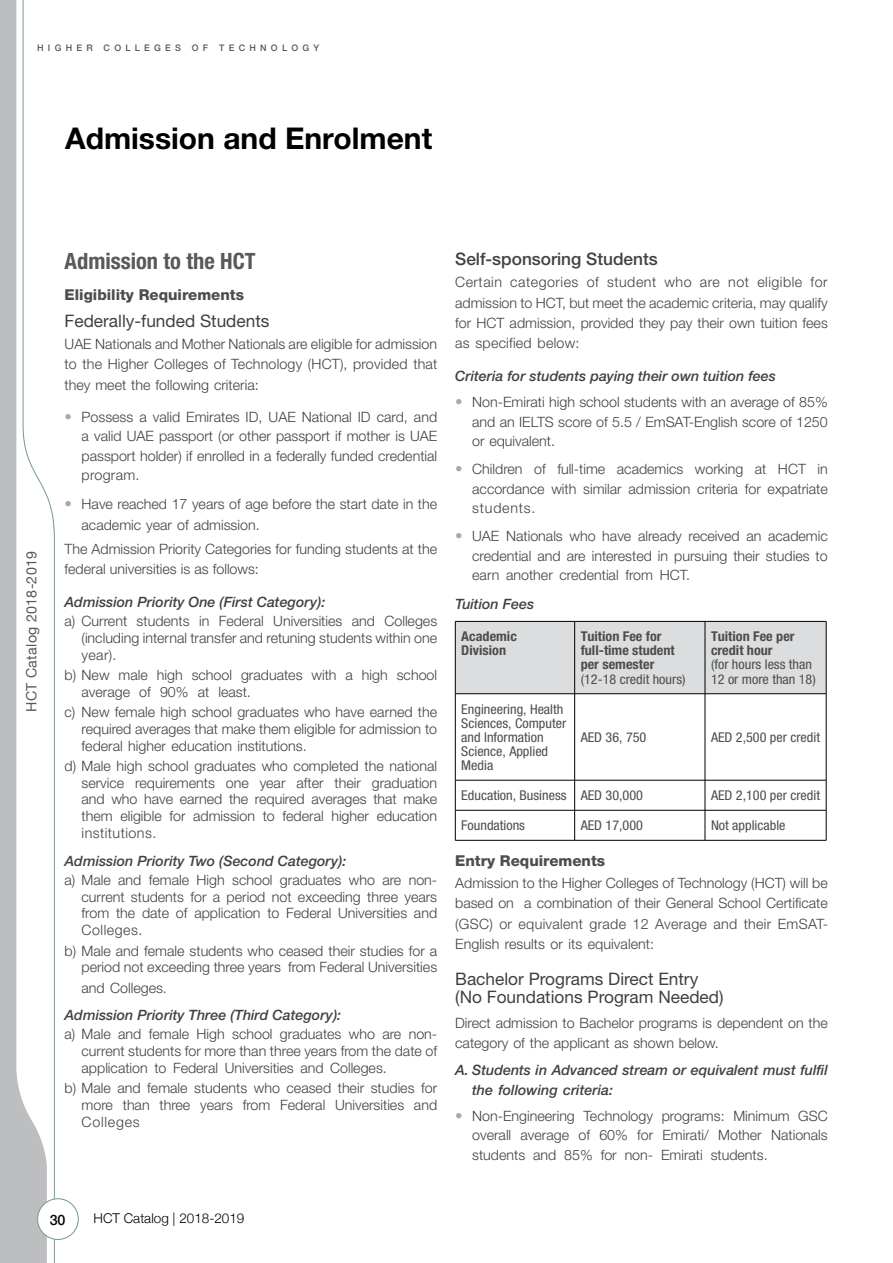
<style>
.page{position:relative;width:893px;height:1263px;background:#fff}
.page>*{position:absolute;margin:0;border:0;box-sizing:border-box;transform-origin:0 0}
.t1{font:700 30px "Helvetica Neue LT Std";color:#000}
.t2{font:700 condensed 22.5px "Helvetica Neue LT Std";color:#58595b}
.t3{font:17.25px/18.8px "Helvetica Neue LT Std";color:#414042}
.t4{font:500 17.25px "Helvetica Neue LT Std";color:#414042}
.t5{font:800 15px "Helvetica Neue LT Std";color:#4d4d4f}
.t6{font:300 14.25px/16.8px "Helvetica Neue LT Std";color:#414042;text-align:justify}
.t7{font:italic 500 14.25px/20.2px "Helvetica Neue LT Std";color:#414042}
.t8{font:14.25px "Helvetica Neue";letter-spacing:.02em;color:#58595b}
.t9{font:500 14.25px "Helvetica Neue";color:#000}
.t10{font:condensed 13.5px/14.1px "Helvetica Neue LT Std";color:#4d4d4d;scale:1.05 1}
.t11{font:700 condensed 13.5px/14.1px "Helvetica Neue LT Std";color:#4d4d4d;scale:1.05 1}
.t12{font:300 13.5px "Helvetica Neue";color:#000}
.t13{font:500 9px "Helvetica Neue";letter-spacing:.47em;color:#58595b}
.s1{font-size:15px;color:#a7a9ac}
</style>
<div class="page">
<svg style="left:0;top:0;width:22px;height:1263px;fill:#bcbec0"></svg>
<svg style="left:22px;top:0;width:33px;height:1263px"></svg>
<div style="left:38px;top:1199px;width:40px;height:40px;background:#fff;border-radius:50%"></div>
<div style="left:37px;top:1198px;width:42px;height:42px;border:1px solid #75998b;border-radius:50%"></div>
<div style="left:456px;top:622px;width:370px;height:71px;background:#dcddde"></div>
<hr style="left:455px;top:621px;width:120px;height:1px;background:#000">
<hr style="left:455px;top:621px;width:1px;height:73px;background:#000">
<hr style="left:575px;top:621px;width:130px;height:1px;background:#000">
<hr style="left:574px;top:621px;width:1px;height:73px;background:#000">
<hr style="left:705px;top:621px;width:121px;height:1px;background:#000">
<hr style="left:705px;top:621px;width:1px;height:73px;background:#000">
<hr style="left:826px;top:621px;width:1px;height:73px;background:#000">
<hr style="left:455px;top:693px;width:120px;height:1px;background:#000">
<hr style="left:455px;top:694px;width:1px;height:86px;background:#000">
<hr style="left:575px;top:693px;width:130px;height:1px;background:#000">
<hr style="left:574px;top:694px;width:1px;height:86px;background:#000">
<hr style="left:705px;top:693px;width:121px;height:1px;background:#000">
<hr style="left:705px;top:694px;width:1px;height:86px;background:#000">
<hr style="left:826px;top:694px;width:1px;height:86px;background:#000">
<hr style="left:455px;top:780px;width:120px;height:1px;background:#000">
<hr style="left:455px;top:780px;width:1px;height:30px;background:#000">
<hr style="left:575px;top:780px;width:130px;height:1px;background:#000">
<hr style="left:574px;top:780px;width:1px;height:30px;background:#000">
<hr style="left:705px;top:780px;width:121px;height:1px;background:#000">
<hr style="left:705px;top:780px;width:1px;height:30px;background:#000">
<hr style="left:826px;top:780px;width:1px;height:30px;background:#000">
<hr style="left:455px;top:810px;width:120px;height:1px;background:#000">
<hr style="left:455px;top:810px;width:1px;height:30px;background:#000">
<hr style="left:575px;top:810px;width:130px;height:1px;background:#000">
<hr style="left:574px;top:810px;width:1px;height:30px;background:#000">
<hr style="left:705px;top:810px;width:121px;height:1px;background:#000">
<hr style="left:705px;top:810px;width:1px;height:30px;background:#000">
<hr style="left:826px;top:810px;width:1px;height:30px;background:#000">
<hr style="left:455px;top:840px;width:120px;height:1px;background:#000">
<hr style="left:575px;top:840px;width:130px;height:1px;background:#000">
<hr style="left:705px;top:840px;width:121px;height:1px;background:#000">
<p class="t13" style="left:37px;top:41px;width:284px">HIGHER COLLEGES OF TECHNOLOGY</p>
<h1 class="t1" style="left:65px;top:120px;width:369px">Admission and Enrolment</h1>
<p class="t8" style="left:21px;top:712px;width:162px;rotate:-90deg">HCT Catalog 2018-2019</p>
<h2 class="t2" style="left:65px;top:247px;width:193px">Admission to the HCT</h2>
<p class="t5" style="left:65px;top:286px;width:181px">Eligibility Requirements</p>
<p class="t3" style="left:65px;top:311px;width:206px">Federally-funded Students</p>
<p class="t6" style="left:65px;top:334px;width:374px;line-height:20.2px">UAE Nationals and Mother Nationals are eligible for admission to the Higher Colleges of Technology (HCT), provided that they meet the following criteria:</p>
<p class="t6" style="left:82px;top:407px;width:357px;line-height:19.5px;text-indent:-17px"><span class="s1">•</span> Possess a valid Emirates ID, UAE National ID card, and a valid UAE passport (or other passport if mother is UAE passport holder) if enrolled in a federally funded credential program.</p>
<p class="t6" style="left:82px;top:493px;width:357px;line-height:21px;text-indent:-17px"><span class="s1">•</span> Have reached 17 years of age before the start date in the academic year of admission.</p>
<p class="t6" style="left:65px;top:538px;width:374px;line-height:20.2px">The Admission Priority Categories for funding students at the federal universities is as follows:</p>
<p class="t7" style="left:65px;top:592px;width:262px">Admission Priority One (First Category):</p>
<p class="t6" style="left:82px;top:612px;width:357px;text-indent:-17px">a) Current students in Federal Universities and Colleges (including internal transfer and retuning students within one year).</p>
<p class="t6" style="left:82px;top:666px;width:357px;text-indent:-17px">b) New male high school graduates with a high school average of 90% at least.</p>
<p class="t6" style="left:82px;top:703px;width:357px;text-indent:-17px">c) New female high school graduates who have earned the required averages that make them eligible for admission to federal higher education institutions.</p>
<p class="t6" style="left:82px;top:757px;width:357px;text-indent:-17px">d) Male high school graduates who completed the national service requirements one year after their graduation and who have earned the required averages that make them eligible for admission to federal higher education institutions.</p>
<p class="t7" style="left:65px;top:851px;width:283px">Admission Priority Two (Second Category):</p>
<p class="t6" style="left:82px;top:871px;width:357px;text-indent:-17px">a) Male and female High school graduates who are non&shy;current students for a period not exceeding three years from the date of application to Federal Universities and Colleges.</p>
<p class="t6" style="left:65px;top:942px;width:374px;text-align:right">b) Male and female students who ceased their studies for a period not exceeding three years from Federal Universities</p>
<p class="t6" style="left:82px;top:979px;width:87px">and Colleges.</p>
<p class="t7" style="left:65px;top:1005px;width:278px">Admission Priority Three (Third Category):</p>
<p class="t6" style="left:82px;top:1025px;width:357px;text-indent:-17px">a) Male and female High school graduates who are non&shy;current students for more than three years from the date of application to Federal Universities and Colleges.</p>
<p class="t6" style="left:82px;top:1079px;width:357px;text-indent:-17px">b) Male and female students who ceased their studies for more than three years from Federal Universities and Colleges</p>
<p class="t4" style="left:455px;top:249px;width:204px">Self-sponsoring Students</p>
<p class="t6" style="left:455px;top:272px;width:374px;line-height:20.2px">Certain categories of student who are not eligible for admission to HCT, but meet the academic criteria, may qualify for HCT admission, provided they pay their own tuition fees as specified below:</p>
<p class="t7" style="left:455px;top:366px;width:322px">Criteria for students paying their own tuition fees</p>
<p class="t6" style="left:472px;top:392px;width:357px;line-height:19.5px;text-indent:-17px"><span class="s1">•</span> Non-Emirati high school students with an average of 85% and an IELTS score of 5.5 / EmSAT-English score of 1250 or equivalent.</p>
<p class="t6" style="left:472px;top:459px;width:357px;line-height:19.5px;text-indent:-17px"><span class="s1">•</span> Children of full-time academics working at HCT in accordance with similar admission criteria for expatriate students.</p>
<p class="t6" style="left:472px;top:526px;width:357px;line-height:19.5px;text-indent:-17px"><span class="s1">•</span> UAE Nationals who have already received an academic credential and are interested in pursuing their studies to earn another credential from HCT.</p>
<p class="t7" style="left:455px;top:593px;width:80px">Tuition Fees</p>
<p class="t11" style="left:461px;top:629px;width:54px">Academic<br>Division</p>
<p class="t11" style="left:581px;top:629px;width:91px">Tuition Fee for full-time student per semester</p>
<p class="t10" style="left:581px;top:672px;width:101px">(12-18 credit hours)</p>
<p class="t11" style="left:711px;top:629px;width:81px">Tuition Fee per credit hour</p>
<p class="t10" style="left:711px;top:657px;width:101px">(for hours less than<br>12 or more than 18)</p>
<p class="t10" style="left:461px;top:702px;width:101px">Engineering, Health<br>Sciences, Computer and Information<br>Science, Applied<br>Media</p>
<p class="t10" style="left:581px;top:730px;width:64px">AED 36, 750</p>
<p class="t10" style="left:711px;top:730px;width:105px">AED 2,500 per credit</p>
<p class="t10" style="left:461px;top:788px;width:175px">Education, Business AED 30,000</p>
<p class="t10" style="left:711px;top:788px;width:105px">AED 2,100 per credit</p>
<p class="t10" style="left:461px;top:818px;width:62px">Foundations</p>
<p class="t10" style="left:581px;top:818px;width:61px">AED 17,000</p>
<p class="t10" style="left:711px;top:818px;width:72px">Not applicable</p>
<p class="t5" style="left:455px;top:851px;width:152px">Entry Requirements</p>
<p class="t6" style="left:455px;top:873px;width:374px;line-height:20.2px">Admission to the Higher Colleges of Technology (HCT) will be based on a combination of their General School Certificate (GSC) or equivalent grade 12 Average and their EmSAT-English results or its equivalent:</p>
<p class="t3" style="left:455px;top:969px;width:270px">Bachelor Programs Direct Entry (No Foundations Program Needed)</p>
<p class="t6" style="left:455px;top:1012px;width:374px;line-height:20.2px">Direct admission to Bachelor programs is dependent on the category of the applicant as shown below.</p>
<p class="t7" style="left:472px;top:1059px;width:357px;text-indent:-17px">A. Students in Advanced stream or equivalent must fulfil the following criteria:</p>
<p class="t6" style="left:472px;top:1106px;width:357px;line-height:19.5px;text-indent:-17px"><span class="s1">•</span> Non-Engineering Technology programs: Minimum GSC overall average of 60% for Emirati/ Mother Nationals students and 85% for non- Emirati students.</p>
<p class="t9" style="left:50px;top:1208px;width:17px">30</p>
<p class="t12" style="left:94px;top:1207px;width:152px">HCT Catalog | 2018-2019</p>
</div>
